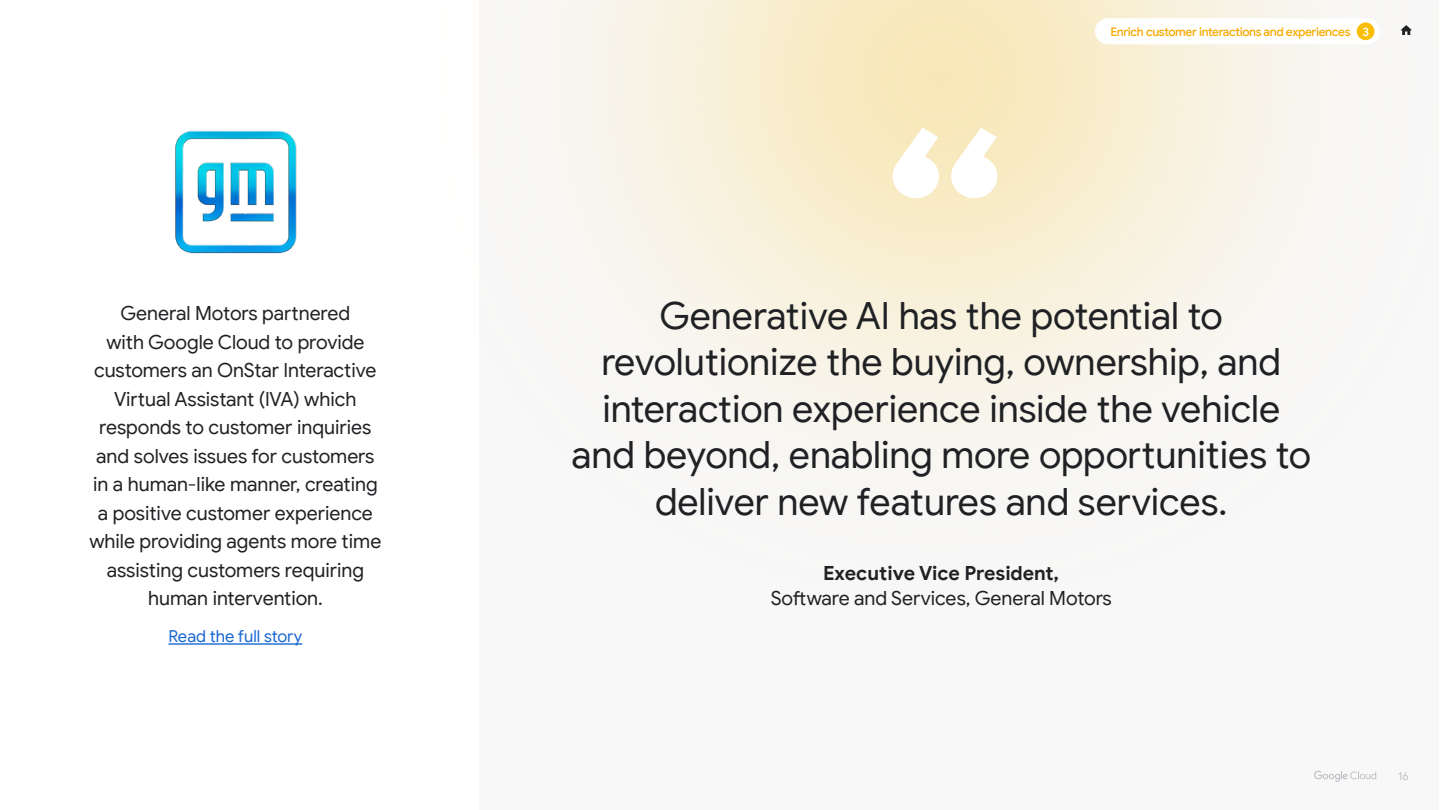
<style>
.page{position:relative;width:1440px;height:810px;background:#fff}
.page>*{position:absolute;margin:0;border:0;box-sizing:border-box;transform-origin:0 0}
.t1{font:37.5px/46.5px "Google Sans";color:#202124;text-align:center}
.t2{font:19.5px/28.5px "Google Sans";color:#202124;text-align:center}
.t3{font:700 19.5px "Google Sans";letter-spacing:-.005em;color:#202124}
.t4{font:16.5px "Google Sans";letter-spacing:-.005em;color:#1967d2}
.t5{font:500 12px "Google Sans";letter-spacing:-.03em;color:#f9ab00}
.t6{font:11.25px "Google Sans";color:#bdc1c6}
.s1{color:#fff}
</style>
<div class="page">
<hr style="left:168px;top:643px;width:134px;height:2px;background:#1967d2">
<img style="left:175px;top:130px;width:122px;height:124px">
<svg style="left:893px;top:128px;width:104px;height:70px"></svg>
<div style="left:1357px;top:22px;width:17px;height:18px;background:#fabd05;border-radius:50%"></div>
<svg style="left:1400px;top:25px;width:12px;height:10px"></svg>
<svg style="left:1314px;top:771px;width:62px;height:11px"></svg>
<p class="t2" style="left:89px;top:299px;width:293px">General Motors partnered<br>with Google Cloud to provide customers an OnStar Interactive<br>Virtual Assistant (IVA) which responds to customer inquiries and solves issues for customers in a human-like manner, creating a positive customer experience while providing agents more time assisting customers requiring human intervention.</p>
<p class="t4" style="left:168px;top:626px;width:135px">Read the full story</p>
<p class="t5" style="left:1110px;top:25px;width:260px">Enrich customer interactions and experiences <span class="s1">13</span></p>
<h1 class="t1" style="left:571px;top:292px;width:741px">Generative AI has the potential to revolutionize the buying, ownership, and interaction experience inside the vehicle and beyond, enabling more opportunities to deliver new features and services.</h1>
<p class="t3" style="left:823px;top:561px;width:238px">Executive Vice President,</p>
<p class="t2" style="left:771px;top:584px;width:343px">Software and Services, General Motors</p>
<p class="t6" style="left:1398px;top:769px;width:12px">16</p>
</div>
